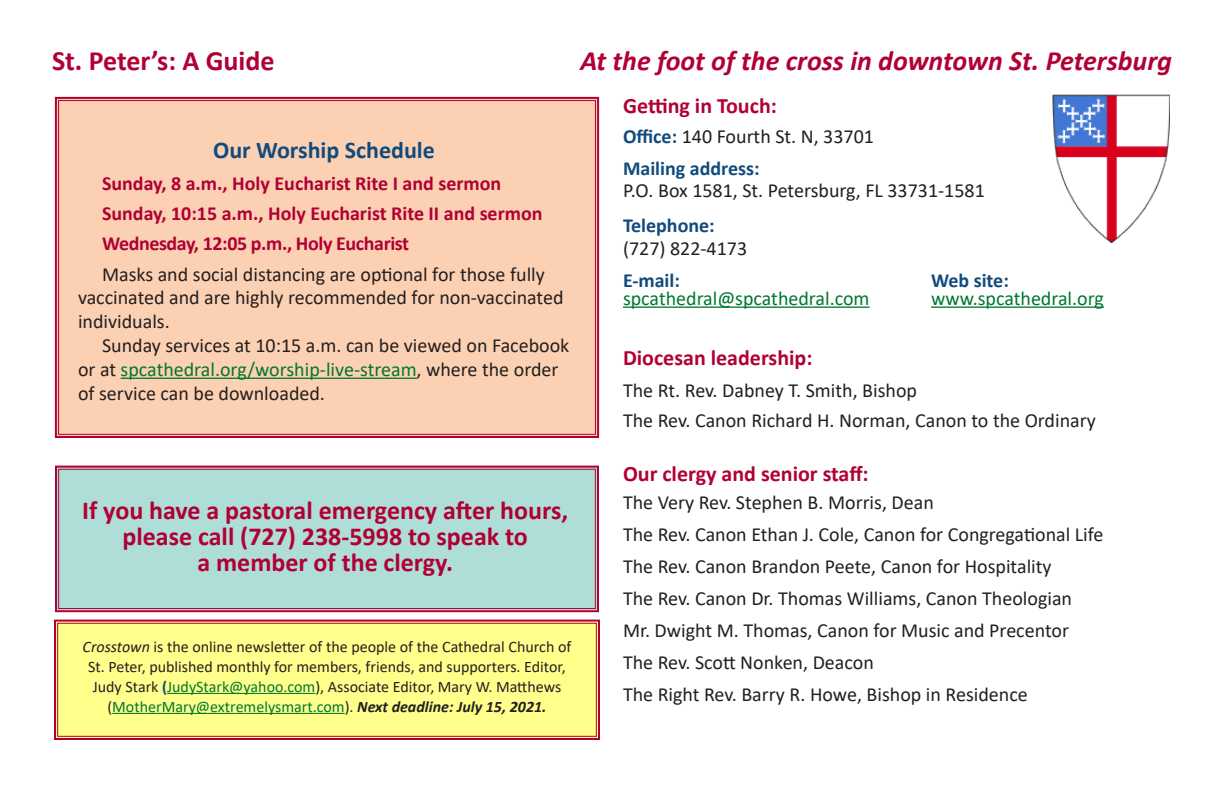
<style>
.page{position:relative;width:1224px;height:792px;background:#fff}
.page>*{position:absolute;margin:0;border:0;box-sizing:border-box;transform-origin:0 0}
.t1{font:italic 700 28px "Calibri";color:#b10034}
.t2{font:700 28px "Calibri";color:#b10034}
.BTI_-_1_column{font:700 26px/26px "Calibri";color:#b10034;text-align:center}
._3riary_Head{font:700 24px "Calibri";color:#114b7d}
.t3{font:700 22px "Calibri";color:#b10034}
.BTI_-_1_column-2{font:20px/23.4px "Calibri";color:#231f20}
.cover_4_list_of_prie{font:20px "Calibri";color:#231f20}
.BTI_-_1_column-3{font:700 20px "Calibri";color:#b10034}
.t4{font:20px "Calibri";color:#007730}
.t5{font:700 20px "Calibri";color:#114b7d}
.BTI_-_1_column-4{font:700 20px "Calibri";letter-spacing:-.02em;color:#b10034}
.t6{font:16px/20px "Calibri";color:#231f20;text-align:center}
.s1{color:#007730}
.s2{font-style:italic}
.s3{font-weight:700;color:#114b7d}
.s4{font-weight:700;font-style:italic}
</style>
<div class="page">
<div style="left:54px;top:619px;width:546px;height:121px;background:#ffff8b"></div>
<div style="left:57px;top:623px;width:540px;height:114px;border:1px solid #b10034"></div>
<hr style="left:623px;top:307px;width:247px;height:1px;background:#007730">
<hr style="left:931px;top:307px;width:173px;height:1px;background:#007730">
<img style="left:1052px;top:94px;width:118px;height:148px">
<div style="left:55px;top:465px;width:544px;height:148px;background:#afded9"></div>
<div style="left:58px;top:469px;width:538px;height:140px;border:1px solid #b10034"></div>
<hr style="left:167px;top:693px;width:148px;height:1px;background:#007730">
<hr style="left:112px;top:713px;width:233px;height:1px;background:#007730">
<div style="left:54px;top:96px;width:546px;height:342px;background:#fcd1b3"></div>
<hr style="left:121px;top:378px;width:296px;height:1px;background:#007730">
<p class="t2" style="left:52px;top:41px;width:224px">St. Peter’s: A Guide</p>
<p class="t1" style="left:580px;top:41px;width:593px">At the foot of the cross in downtown St. Petersburg</p>
<p class="_3riary_Head" style="left:213px;top:133px;width:223px">Our Worship Schedule</p>
<p class="BTI_-_1_column-3" style="left:102px;top:170px;width:401px">Sunday, 8 a.m., Holy Eucharist Rite I and sermon</p>
<p class="BTI_-_1_column-3" style="left:102px;top:200px;width:442px">Sunday, 10:15 a.m., Holy Eucharist Rite II and sermon</p>
<p class="BTI_-_1_column-4" style="left:102px;top:230px;width:309px">Wednesday, 12:05 p.m., Holy Eucharist</p>
<p class="BTI_-_1_column-2" style="left:78px;top:262px;width:487px;text-indent:24px">Masks and social distancing are optional for those fully vaccinated and are highly recommended for non-vaccinated individuals.</p>
<p class="BTI_-_1_column-2" style="left:78px;top:333px;width:493px;line-height:24px;text-indent:24px">Sunday services at 10:15 a.m. can be viewed on Facebook or at <span class="s1">spcathedral.org/worship-live-stream</span>, where the order of service can be downloaded.</p>
<p class="BTI_-_1_column" style="left:82px;top:497px;width:487px">If you have a pastoral emergency after hours, please call (727) 238-5998 to speak to<br>a member of the clergy.</p>
<p class="t6" style="left:83px;top:636px;width:490px"><span class="s2">Crosstown</span> is the online newsletter of the people of the Cathedral Church of St. Peter, published monthly for members, friends, and supporters. Editor, Judy Stark <span class="s3">(</span><span class="s1">JudyStark@yahoo.com</span>), Associate Editor, Mary W. Matthews (<span class="s1">MotherMary@extremelysmart.com</span>). <span class="s4">Next deadline: July 15, 2021.</span></p>
<p class="t3" style="left:623px;top:90px;width:155px">Getting in Touch:</p>
<p class="BTI_-_1_column-2" style="left:623px;top:124px;width:252px"><span class="s3">Office:</span> 140 Fourth St. N, 33701</p>
<p class="t5" style="left:623px;top:154px;width:138px">Mailing address:</p>
<p class="BTI_-_1_column-2" style="left:623px;top:178px;width:363px">P.O. Box 1581, St. Petersburg, FL 33731-1581</p>
<p class="t5" style="left:623px;top:211px;width:93px">Telephone:</p>
<p class="BTI_-_1_column-2" style="left:623px;top:236px;width:126px">(727) 822-4173</p>
<p class="t5" style="left:623px;top:266px;width:58px">E-mail:</p>
<p class="t5" style="left:931px;top:266px;width:79px">Web site:</p>
<p class="t4" style="left:623px;top:284px;width:248px">spcathedral@spcathedral.com</p>
<p class="t4" style="left:931px;top:284px;width:174px">www.spcathedral.org</p>
<p class="t3" style="left:623px;top:342px;width:191px">Diocesan leadership:</p>
<p class="BTI_-_1_column-2" style="left:623px;top:378px;width:296px">The Rt. Rev. Dabney T. Smith, Bishop</p>
<p class="BTI_-_1_column-2" style="left:623px;top:408px;width:474px">The Rev. Canon Richard H. Norman, Canon to the Ordinary</p>
<p class="t3" style="left:623px;top:458px;width:247px">Our clergy and senior staff:</p>
<p class="cover_4_list_of_prie" style="left:623px;top:488px;width:312px">The Very Rev. Stephen B. Morris, Dean</p>
<p class="cover_4_list_of_prie" style="left:623px;top:520px;width:482px">The Rev. Canon Ethan J. Cole, Canon for Congregational Life</p>
<p class="cover_4_list_of_prie" style="left:623px;top:552px;width:430px">The Rev. Canon Brandon Peete, Canon for Hospitality</p>
<p class="cover_4_list_of_prie" style="left:623px;top:584px;width:451px">The Rev. Canon Dr. Thomas Williams, Canon Theologian</p>
<p class="cover_4_list_of_prie" style="left:623px;top:616px;width:448px">Mr. Dwight M. Thomas, Canon for Music and Precentor</p>
<p class="cover_4_list_of_prie" style="left:623px;top:648px;width:252px">The Rev. Scott Nonken, Deacon</p>
<p class="cover_4_list_of_prie" style="left:623px;top:680px;width:406px">The Right Rev. Barry R. Howe, Bishop in Residence</p>
</div>
